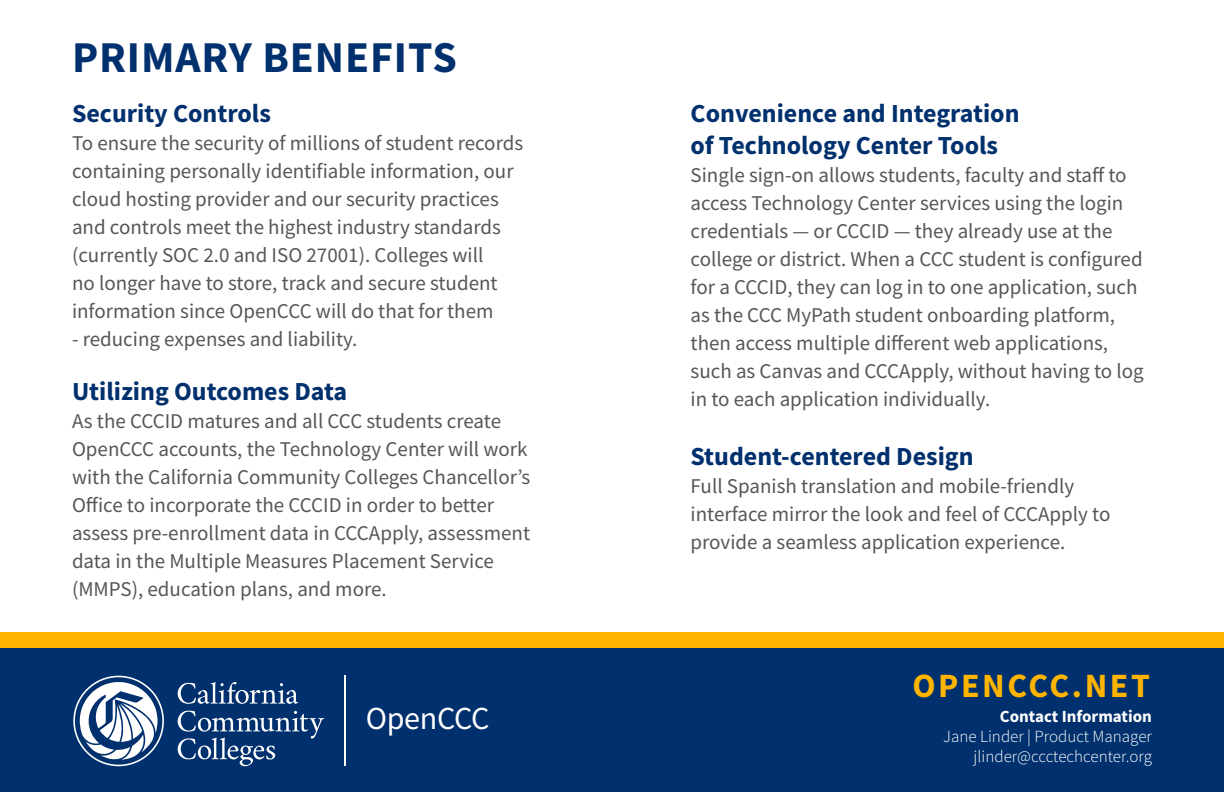
<style>
.page{position:relative;width:1224px;height:792px;background:#fff}
.page>*{position:absolute;margin:0;border:0;box-sizing:border-box;transform-origin:0 0}
.t1{font:700 44px "Source Sans Pro";letter-spacing:.02em;color:#00306d}
.t2{font:700 34px "Source Sans Pro";letter-spacing:.075em;color:#ffb500}
.t3{font:32px "Source Sans Pro";letter-spacing:-.01em;color:#fff}
.t4{font:700 26px/31.2px "Source Sans Pro";color:#00306d}
.t5{font:21px/28px "Source Sans Pro";color:#54575a}
.t6{font:300 17px "Source Sans Pro";color:#fff}
.t7{font:700 17px "Source Sans Pro";color:#fff}
</style>
<div class="page">
<div style="left:0;top:648px;width:1224px;height:144px;background:#00306d"></div>
<hr style="left:344px;top:676px;width:2px;height:90px;background:#fff">
<svg style="left:73px;top:676px;width:91px;height:90px"></svg>
<svg style="left:178px;top:682px;width:120px;height:22px"></svg>
<svg style="left:178px;top:711px;width:146px;height:55px"></svg>
<div style="left:0;top:633px;width:1224px;height:15px;background:#ffb500"></div>
<p class="t1" style="left:72px;top:28px;width:386px">PRIMARY BENEFITS</p>
<p class="t4" style="left:72px;top:97px;width:200px">Security Controls</p>
<p class="t5" style="left:72px;top:129px;width:453px">To ensure the security of millions of student records containing personally identifiable information, our cloud hosting provider and our security practices and controls meet the highest industry standards (currently SOC 2.0 and ISO 27001). Colleges will<br>no longer have to store, track and secure student information since OpenCCC will do that for them</p>
<p class="t5" style="left:72px;top:325px;width:287px">- reducing expenses and liability.</p>
<p class="t4" style="left:72px;top:375px;width:277px">Utilizing Outcomes Data</p>
<p class="t5" style="left:72px;top:406px;width:460px">As the CCCID matures and all CCC students create OpenCCC accounts, the Technology Center will work with the California Community Colleges Chancellor’s Office to incorporate the CCCID in order to better assess pre-enrollment data in CCCApply, assessment data in the Multiple Measures Placement Service (MMPS), education plans, and more.</p>
<p class="t3" style="left:366px;top:697px;width:125px">OpenCCC</p>
<p class="t4" style="left:691px;top:98px;width:331px">Convenience and Integration of Technology Center Tools</p>
<p class="t5" style="left:691px;top:160px;width:455px">Single sign-on allows students, faculty and staff to access Technology Center services using the login credentials — or CCCID — they already use at the college or district. When a CCC student is configured for a CCCID, they can log in to one application, such as the CCC MyPath student onboarding platform, then access multiple different web applications, such as Canvas and CCCApply, without having to log in to each application individually.</p>
<p class="t4" style="left:691px;top:440px;width:285px">Student-centered Design</p>
<p class="t5" style="left:691px;top:472px;width:421px">Full Spanish translation and mobile-friendly interface mirror the look and feel of CCCApply to provide a seamless application experience.</p>
<p class="t2" style="left:912px;top:662px;width:239px">OPENCCC.NET</p>
<p class="t7" style="left:1000px;top:705px;width:154px">Contact Information</p>
<p class="t6" style="left:943px;top:726px;width:210px">Jane Linder | Product Manager</p>
<p class="t6" style="left:974px;top:746px;width:180px">jlinder@ccctechcenter.org</p>
</div>
